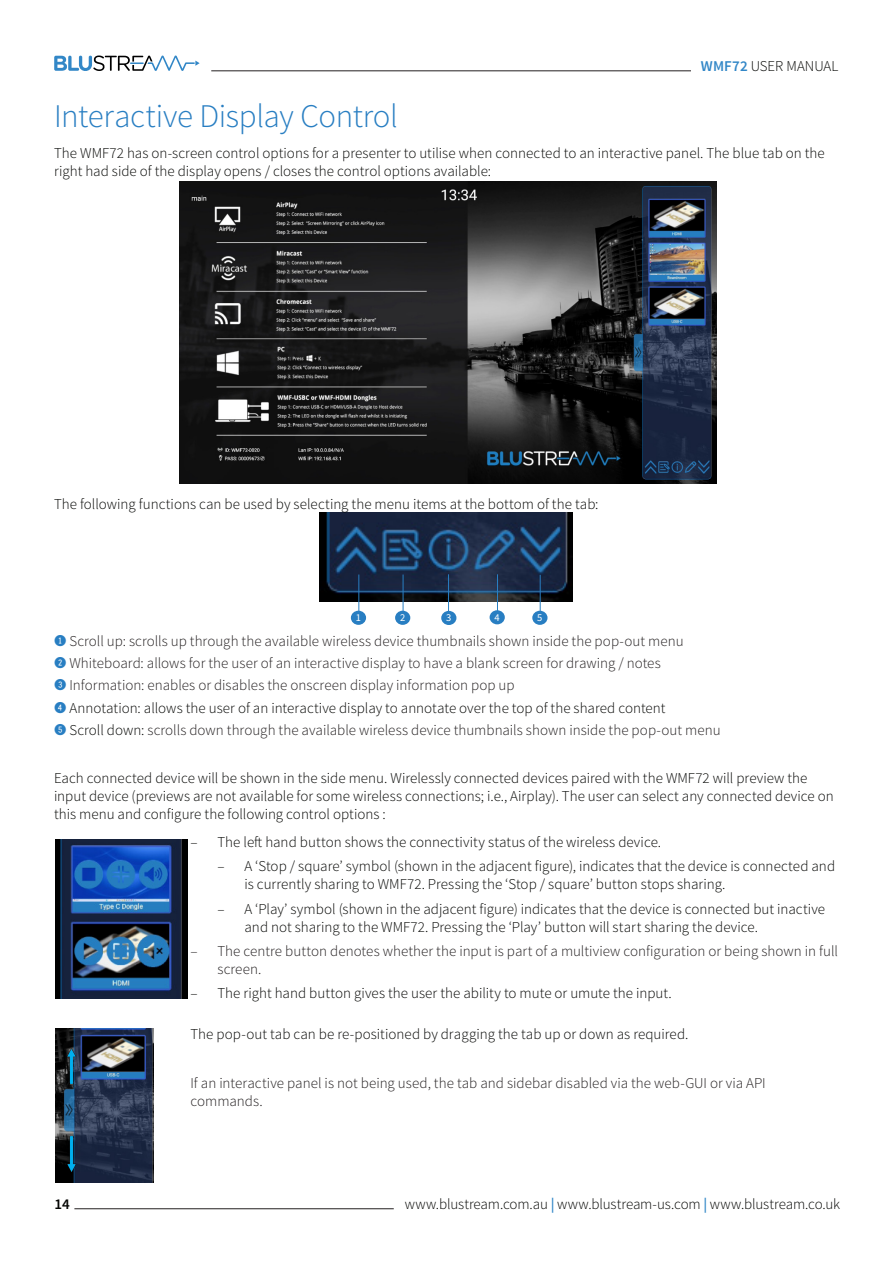
<style>
.page{position:relative;width:893px;height:1263px;background:#fff}
.page>*{position:absolute;margin:0;border:0;box-sizing:border-box;transform-origin:0 0}
.Headline_2{font:300 33px "Source Sans Pro";letter-spacing:-.01em;color:#287ec2}
.Bodycopy_2{font:300 15px/18px "Source Sans Pro";color:#040503}
.Numbering_Lables{font:300 15px/18px "Source Sans Pro";color:#231f20}
.Bodycopy_2-2{font:300 15px/18px "Source Sans Pro";color:#231f20}
.Numbering_Lables-2{font:300 15px "Source Sans Pro";color:#040503}
.t1{font:600 15px "Source Sans Pro";color:#040503}
.Bodycopy_1{font:10.5px "Source Sans Pro";color:#fff}
.s1{font-weight:600;color:#3287c7}
.s2{font-family:"Fyra Numeric Circle Closed";font-weight:400;color:#287ec2}
.s3{color:#040503}
</style>
<div class="page">
<hr style="left:211px;top:71px;width:480px;height:1px;background:#231f20">
<svg style="left:54px;top:55px;width:146px;height:16px"></svg>
<hr style="left:74px;top:1208px;width:320px;height:1px;background:#231f20">
<img style="left:55px;top:1028px;width:98px;height:154px">
<img style="left:320px;top:513px;width:252px;height:89px">
<img style="left:180px;top:181px;width:537px;height:302px">
<hr style="left:358px;top:574px;width:1px;height:39px;background:#287ec2">
<div style="left:351px;top:611px;width:15px;height:14px;background:#287ec2;border-radius:50%"></div>
<hr style="left:448px;top:574px;width:1px;height:44px;background:#287ec2">
<div style="left:490px;top:610px;width:15px;height:14px;background:#287ec2;border-radius:50%"></div>
<div style="left:441px;top:611px;width:15px;height:14px;background:#287ec2;border-radius:50%"></div>
<hr style="left:497px;top:574px;width:1px;height:37px;background:#287ec2">
<hr style="left:403px;top:574px;width:1px;height:39px;background:#287ec2">
<div style="left:395px;top:611px;width:15px;height:14px;background:#287ec2;border-radius:50%"></div>
<div style="left:532px;top:611px;width:15px;height:14px;background:#287ec2;border-radius:50%"></div>
<hr style="left:540px;top:575px;width:1px;height:36px;background:#287ec2">
<img style="left:62px;top:1048px;width:19px;height:36px">
<img style="left:61px;top:1136px;width:20px;height:36px">
<img style="left:55px;top:839px;width:132px;height:159px">
<p class="Bodycopy_2" style="left:701px;top:57px;width:139px"><span class="s1">WMF72</span> USER MANUAL</p>
<p class="Headline_2" style="left:54px;top:96px;width:345px">Interactive Display Control</p>
<p class="Bodycopy_2" style="left:54px;top:144px;width:772px">The WMF72 has on-screen control options for a presenter to utilise when connected to an interactive panel. The blue tab on the right had side of the display opens / closes the control options available:</p>
<p class="Bodycopy_2" style="left:54px;top:495px;width:546px">The following functions can be used by selecting the menu items at the bottom of the tab:</p>
<p class="Bodycopy_1" style="left:356px;top:611px;width:7px">1</p>
<p class="Bodycopy_1" style="left:400px;top:611px;width:7px">2</p>
<p class="Bodycopy_1" style="left:446px;top:611px;width:7px">3</p>
<p class="Bodycopy_1" style="left:494px;top:611px;width:7px">4</p>
<p class="Bodycopy_1" style="left:537px;top:611px;width:7px">5</p>
<p class="Numbering_Lables" style="left:54px;top:632px;width:631px"><span class="s2">1</span> Scroll up: scrolls up through the available wireless device thumbnails shown inside the pop-out menu</p>
<p class="Numbering_Lables" style="left:54px;top:654px;width:608px"><span class="s2">2</span> Whiteboard: allows for the user of an interactive display to have a blank screen for drawing / notes</p>
<p class="Numbering_Lables" style="left:54px;top:676px;width:462px"><span class="s2">3</span> Information: enables or disables the onscreen display information pop up</p>
<p class="Numbering_Lables-2" style="left:54px;top:698px;width:613px"><span class="s2">4</span> Annotation: allows the user of an interactive display to annotate over the top of the shared content</p>
<p class="Numbering_Lables" style="left:54px;top:721px;width:668px"><span class="s2">5</span> <span class="s3">Scroll down:</span> scrolls down through the available wireless device thumbnails shown inside the pop-out menu</p>
<p class="Bodycopy_2" style="left:54px;top:769px;width:781px">Each connected device will be shown in the side menu. Wirelessly connected devices paired with the WMF72 will preview the input device (previews are not available for some wireless connections; i.e., Airplay). The user can select any connected device on this menu and configure the following control options :</p>
<p class="Bodycopy_2" style="left:190px;top:833px;width:472px">– The left hand button shows the connectivity status of the wireless device.</p>
<p class="Bodycopy_2" style="left:244px;top:857px;width:592px;text-indent:-27px">– A ‘Stop / square’ symbol (shown in the adjacent figure), indicates that the device is connected and is currently sharing to WMF72. Pressing the ‘Stop / square’ button stops sharing.</p>
<p class="Bodycopy_2" style="left:244px;top:900px;width:582px;text-indent:-27px">– A ‘Play’ symbol (shown in the adjacent figure) indicates that the device is connected but inactive and not sharing to the WMF72. Pressing the ‘Play’ button will start sharing the device.</p>
<p class="Numbering_Lables" style="left:217px;top:942px;width:622px;text-indent:-27px">– The centre button denotes whether the input is part of a multiview configuration or being shown in full screen.</p>
<p class="Bodycopy_2" style="left:190px;top:984px;width:483px">– The right hand button gives the user the ability to mute or umute the input.</p>
<p class="Bodycopy_2" style="left:190px;top:1025px;width:499px">The pop-out tab can be re-positioned by dragging the tab up or down as required.</p>
<p class="Bodycopy_2-2" style="left:190px;top:1074px;width:577px">If an interactive panel is not being used, the tab and sidebar disabled via the web-GUI or via API commands.</p>
<p class="t1" style="left:55px;top:1194px;width:17px">14</p>
<p class="Bodycopy_2" style="left:405px;top:1195px;width:437px">www.blustream.com.au <span class="s1">|</span> www.blustream-us.com <span class="s1">|</span> www.blustream.co.uk</p>
</div>
